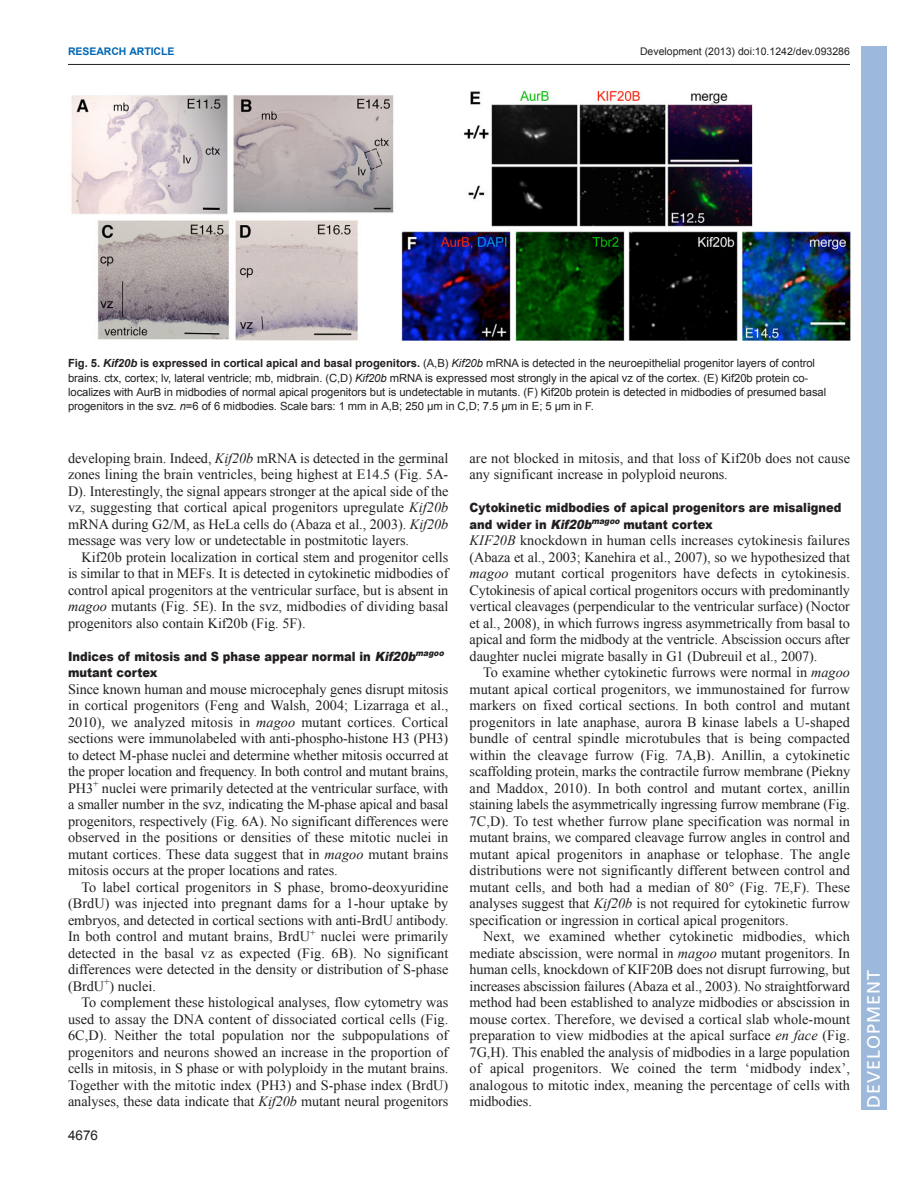
<style>
.page{position:relative;width:918px;height:1188px;background:#fff}
.page>*{position:absolute;margin:0;border:0;box-sizing:border-box;transform-origin:0 0}
.t1{font:18px "Frutiger LT Std";letter-spacing:.055em;color:#fff}
.t2{font:14.25px/16.5px "Times New Roman";letter-spacing:-.005em;color:#231f20;text-align:justify}
.t3{font:13.5px "Arial";color:#231f20}
.t4{font:900 12.75px/16.5px "Arial";color:#231f20;scale:.9 1}
.t5{font:11.25px/14.2px "Arial";letter-spacing:-.005em;color:#231f20}
.t6{font:10.5px "Arial";color:#231f20}
.t7{font:700 10.5px "Arial";letter-spacing:-.005em;color:#0166b3}
.s1{font-weight:700}
.s2{font-weight:700;font-style:italic}
.s3{font-style:italic}
</style>
<div class="page">
<hr style="left:68px;top:64px;width:782px;height:1px;background:#231f20">
<img style="left:71px;top:90px;width:780px;height:251px">
<div style="left:861px;top:46px;width:25px;height:1064px;background:#9cb9db"></div>
<p class="t7" style="left:68px;top:45px;width:108px">RESEARCH ARTICLE</p>
<p class="t6" style="left:640px;top:45px;width:211px">Development (2013) doi:10.1242/dev.093286</p>
<p class="t5" style="left:68px;top:356px;width:760px"><span class="s1">Fig. 5.</span> <span class="s2">Kif20b</span> <span class="s1">is expressed in cortical apical and basal progenitors.</span> (A,B) <span class="s3">Kif20b</span> mRNA is detected in the neuroepithelial progenitor layers of control brains. ctx, cortex; lv, lateral ventricle; mb, midbrain. (C,D) <span class="s3">Kif20b</span> mRNA is expressed most strongly in the apical vz of the cortex. (E) Kif20b protein co&shy;localizes with AurB in midbodies of normal apical progenitors but is undetectable in mutants. (F) Kif20b protein is detected in midbodies of presumed basal progenitors in the svz. <span class="s3">n</span>=6 of 6 midbodies. Scale bars: 1 mm in A,B; 250 μm in C,D; 7.5 μm in E; 5 μm in F.</p>
<p class="t2" style="left:68px;top:450px;width:382px">developing brain. Indeed, <span class="s3">Kif20b</span> mRNA is detected in the germinal zones lining the brain ventricles, being highest at E14.5 (Fig. 5A-D). Interestingly, the signal appears stronger at the apical side of the vz, suggesting that cortical apical progenitors upregulate <span class="s3">Kif20b </span>mRNA during G2/M, as HeLa cells do (Abaza et al., 2003). <span class="s3">Kif20b </span>message was very low or undetectable in postmitotic layers.</p>
<p class="t2" style="left:68px;top:549px;width:382px;text-indent:13px">Kif20b protein localization in cortical stem and progenitor cells is similar to that in MEFs. It is detected in cytokinetic midbodies of control apical progenitors at the ventricular surface, but is absent in <span class="s3">magoo</span> mutants (Fig. 5E). In the svz, midbodies of dividing basal progenitors also contain Kif20b (Fig. 5F).</p>
<p class="t4" style="left:68px;top:647px;width:421px">Indices of mitosis and S phase appear normal in <span class="s3">Kif20b</span><sup>magoo </sup>mutant cortex</p>
<p class="t2" style="left:68px;top:681px;width:382px">Since known human and mouse microcephaly genes disrupt mitosis in cortical progenitors (Feng and Walsh, 2004; Lizarraga et al., 2010), we analyzed mitosis in <span class="s3">magoo</span> mutant cortices. Cortical sections were immunolabeled with anti-phospho-histone H3 (PH3) to detect M-phase nuclei and determine whether mitosis occurred at the proper location and frequency. In both control and mutant brains, PH3<sup>+</sup> nuclei were primarily detected at the ventricular surface, with a smaller number in the svz, indicating the M-phase apical and basal progenitors, respectively (Fig. 6A). No significant differences were observed in the positions or densities of these mitotic nuclei in mutant cortices. These data suggest that in <span class="s3">magoo</span> mutant brains mitosis occurs at the proper locations and rates.</p>
<p class="t2" style="left:68px;top:879px;width:382px;text-indent:14px">To label cortical progenitors in S phase, bromo-deoxyuridine (BrdU) was injected into pregnant dams for a 1-hour uptake by embryos, and detected in cortical sections with anti-BrdU antibody.<br>In both control and mutant brains, BrdU<sup>+</sup> nuclei were primarily detected in the basal vz as expected (Fig. 6B). No significant differences were detected in the density or distribution of S-phase (BrdU<sup>+</sup>) nuclei.</p>
<p class="t2" style="left:68px;top:994px;width:382px;text-indent:13px">To complement these histological analyses, flow cytometry was used to assay the DNA content of dissociated cortical cells (Fig.<br>6C,D). Neither the total population nor the subpopulations of progenitors and neurons showed an increase in the proportion of cells in mitosis, in S phase or with polyploidy in the mutant brains.<br>Together with the mitotic index (PH3) and S-phase index (BrdU) analyses, these data indicate that <span class="s3">Kif20b</span> mutant neural progenitors</p>
<p class="t3" style="left:68px;top:1128px;width:32px">4676</p>
<p class="t2" style="left:470px;top:450px;width:382px">are not blocked in mitosis, and that loss of Kif20b does not cause any significant increase in polyploid neurons.</p>
<p class="t4" style="left:470px;top:499px;width:415px">Cytokinetic midbodies of apical progenitors are misaligned and wider in <span class="s3">Kif20b</span><sup>magoo</sup> mutant cortex</p>
<p class="t2" style="left:470px;top:532px;width:382px"><span class="s3">KIF20B</span> knockdown in human cells increases cytokinesis failures (Abaza et al., 2003; Kanehira et al., 2007), so we hypothesized that <span class="s3">magoo</span> mutant cortical progenitors have defects in cytokinesis.<br>Cytokinesis of apical cortical progenitors occurs with predominantly vertical cleavages (perpendicular to the ventricular surface) (Noctor et al., 2008), in which furrows ingress asymmetrically from basal to apical and form the midbody at the ventricle. Abscission occurs after daughter nuclei migrate basally in G1 (Dubreuil et al., 2007).</p>
<p class="t2" style="left:470px;top:664px;width:382px;text-indent:13px">To examine whether cytokinetic furrows were normal in <span class="s3">magoo </span>mutant apical cortical progenitors, we immunostained for furrow markers on fixed cortical sections. In both control and mutant progenitors in late anaphase, aurora B kinase labels a U-shaped bundle of central spindle microtubules that is being compacted within the cleavage furrow (Fig. 7A,B). Anillin, a cytokinetic scaffolding protein, marks the contractile furrow membrane (Piekny and Maddox, 2010). In both control and mutant cortex, anillin staining labels the asymmetrically ingressing furrow membrane (Fig.<br>7C,D). To test whether furrow plane specification was normal in mutant brains, we compared cleavage furrow angles in control and mutant apical progenitors in anaphase or telophase. The angle distributions were not significantly different between control and mutant cells, and both had a median of 80° (Fig. 7E,F). These analyses suggest that <span class="s3">Kif20b</span> is not required for cytokinetic furrow specification or ingression in cortical apical progenitors.</p>
<p class="t2" style="left:470px;top:928px;width:382px;text-indent:13px">Next, we examined whether cytokinetic midbodies, which mediate abscission, were normal in <span class="s3">magoo</span> mutant progenitors. In human cells, knockdown of KIF20B does not disrupt furrowing, but increases abscission failures (Abaza et al., 2003). No straightforward method had been established to analyze midbodies or abscission in mouse cortex. Therefore, we devised a cortical slab whole-mount preparation to view midbodies at the apical surface <span class="s3">en face</span> (Fig.<br>7G,H). This enabled the analysis of midbodies in a large population of apical progenitors. We coined the term ‘midbody index’, analogous to mitotic index, meaning the percentage of cells with midbodies.</p>
<p class="t1" style="left:863px;top:1108px;width:140px;rotate:-90deg">DEVELOPMENT</p>
</div>
